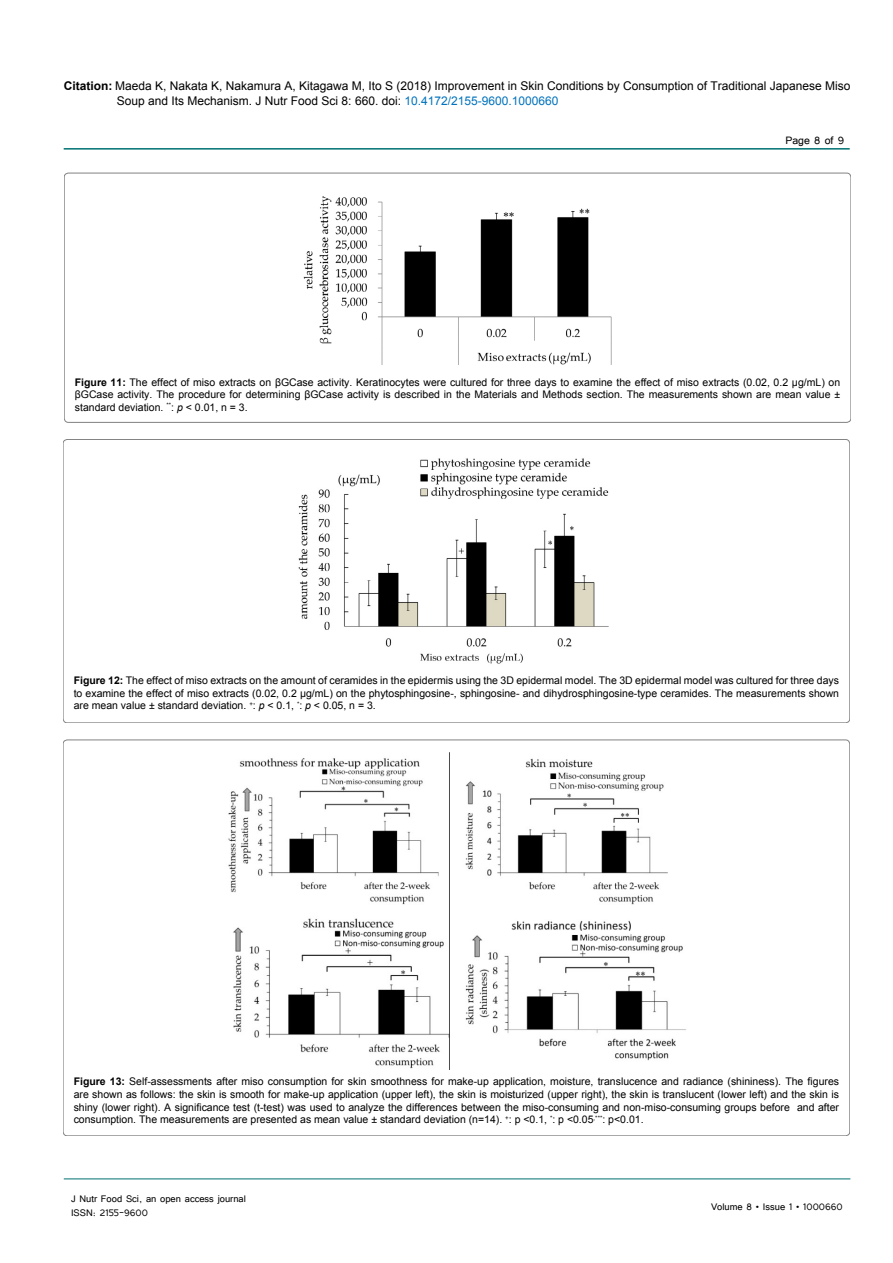
<style>
.page{position:relative;width:893px;height:1263px;background:#fff}
.page>*{position:absolute;margin:0;border:0;box-sizing:border-box;transform-origin:0 0}
.t1{font:13.5px "Tunga";color:#000}
.t2{font:12px/14.4px "Arial";color:#000}
.t3{font:12px/14.4px "Tunga";color:#000}
.t4{font:10.5px/12.6px "Arial";color:#000;text-align:justify}
.s1{font-weight:700}
.s2{color:#0072bc}
.s3{font-style:italic}
</style>
<div class="page">
<hr style="left:64px;top:148px;width:786px;height:2px;background:#007071">
<hr style="left:64px;top:1179px;width:786px;height:1px;background:#007071">
<img style="left:303px;top:196px;width:309px;height:169px">
<div style="left:64px;top:173px;width:787px;height:249px;border:1px solid #000;border-radius:4px"></div>
<img style="left:298px;top:458px;width:311px;height:206px">
<img style="left:228px;top:752px;width:458px;height:317px">
<p class="t2" style="left:117px;top:79px;width:735px;text-indent:-53px"><span class="s1">Citation:</span> Maeda K, Nakata K, Nakamura A, Kitagawa M, Ito S (2018) Improvement in Skin Conditions by Consumption of Traditional Japanese Miso<br>Soup and Its Mechanism. J Nutr Food Sci 8: 660. doi: <span class="s2">10.4172/2155-9600.1000660</span></p>
<p class="t1" style="left:785px;top:131px;width:60px">Page 8 of 9</p>
<p class="t4" style="left:75px;top:376px;width:767px"><span class="s1">Figure 11:</span> The effect of miso extracts on βGCase activity. Keratinocytes were cultured for three days to examine the effect of miso extracts (0.02, 0.2 μg/mL) on βGCase activity. The procedure for determining βGCase activity is described in the Materials and Methods section. The measurements shown are mean value ± standard deviation. <sup>**</sup>: <span class="s3">p</span> &lt; 0.01, n = 3.</p>
<p class="t4" style="left:74px;top:674px;width:767px"><span class="s1">Figure 12:</span> The effect of miso extracts on the amount of ceramides in the epidermis using the 3D epidermal model. The 3D epidermal model was cultured for three days to examine the effect of miso extracts (0.02, 0.2 μg/mL) on the phytosphingosine-, sphingosine- and dihydrosphingosine-type ceramides. The measurements shown are mean value ± standard deviation. <sup>+</sup>: <span class="s3">p</span> &lt; 0.1, <sup>*</sup>: <span class="s3">p</span> &lt; 0.05, n = 3.</p>
<p class="t4" style="left:74px;top:1075px;width:767px"><span class="s1">Figure 13:</span> Self-assessments after miso consumption for skin smoothness for make-up application, moisture, translucence and radiance (shininess). The figures are shown as follows: the skin is smooth for make-up application (upper left), the skin is moisturized (upper right), the skin is translucent (lower left) and the skin is shiny (lower right). A significance test (t-test) was used to analyze the differences between the miso-consuming and non-miso-consuming groups before and after consumption. The measurements are presented as mean value ± standard deviation (n=14). <sup>+</sup>: p &lt;0.1, <sup>*</sup>: p &lt;0.05<sup>,***</sup>: p&lt;0.01.</p>
<p class="t3" style="left:71px;top:1190px;width:176px">J Nutr Food Sci, an open access journal<br>ISSN: 2155-9600</p>
<p class="t3" style="left:711px;top:1199px;width:133px">Volume 8 • Issue 1 • 1000660</p>
</div>
